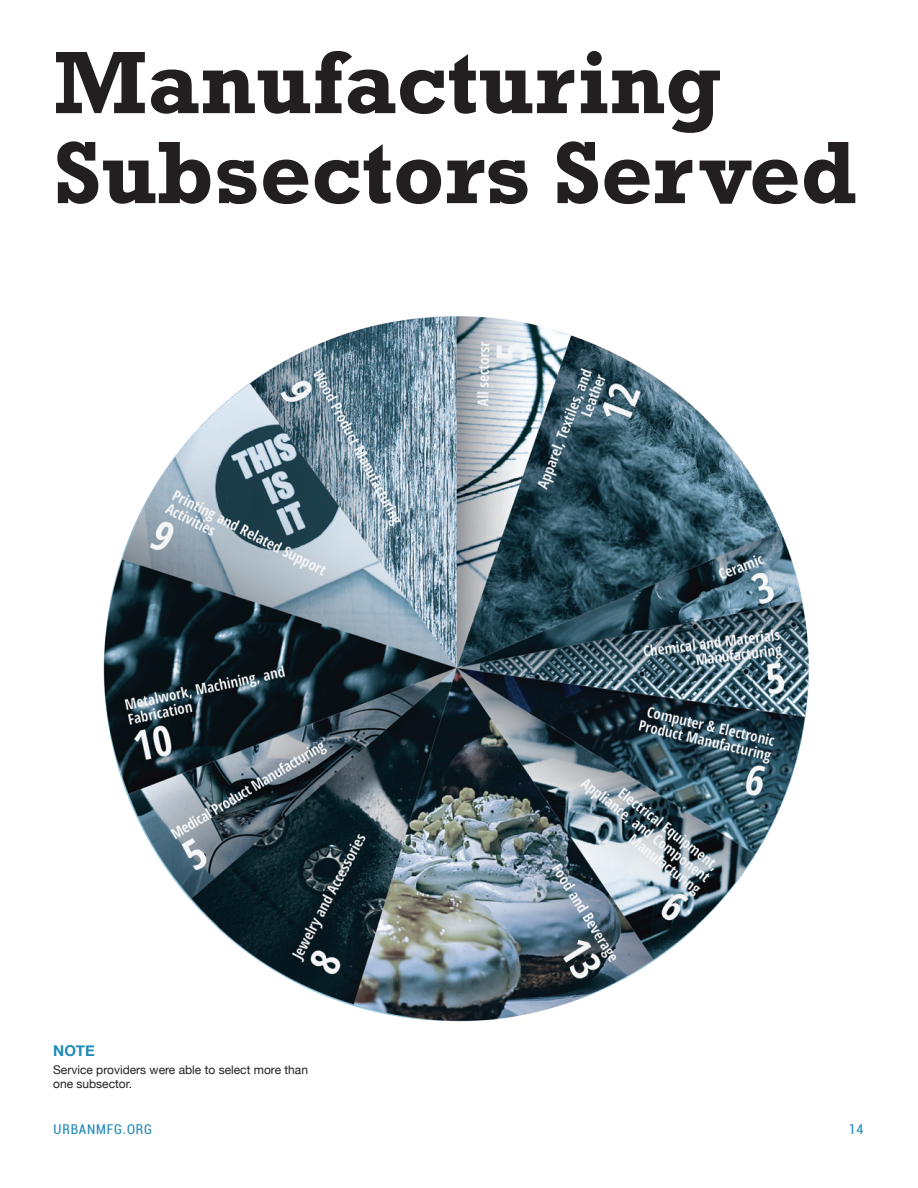
<style>
.page{position:relative;width:918px;height:1188px;background:#fff}
.page>*{position:absolute;margin:0;border:0;box-sizing:border-box;transform-origin:0 0}
.t1{font:700 90px/90px "Rockwell";color:#231f20}
.t2{font:700 15px "Helvetica Neue";color:#218bb8}
.t3{font:condensed 13.5px "Roboto";letter-spacing:.06em;color:#218bb8}
.t4{font:12px/14.4px "Helvetica Neue";color:#231f20}
</style>
<div class="page">
<img style="left:103px;top:316px;width:706px;height:706px">
<h1 class="t1" style="left:54px;top:38px;width:805px">Manufacturing<br>Subsectors Served</h1>
<p class="t2" style="left:53px;top:1039px;width:43px">NOTE</p>
<p class="t4" style="left:53px;top:1063px;width:256px">Service providers were able to select more than one subsector.</p>
<p class="t3" style="left:54px;top:1120px;width:100px">URBANMFG.ORG</p>
<p class="t3" style="left:849px;top:1120px;width:16px">14</p>
</div>
